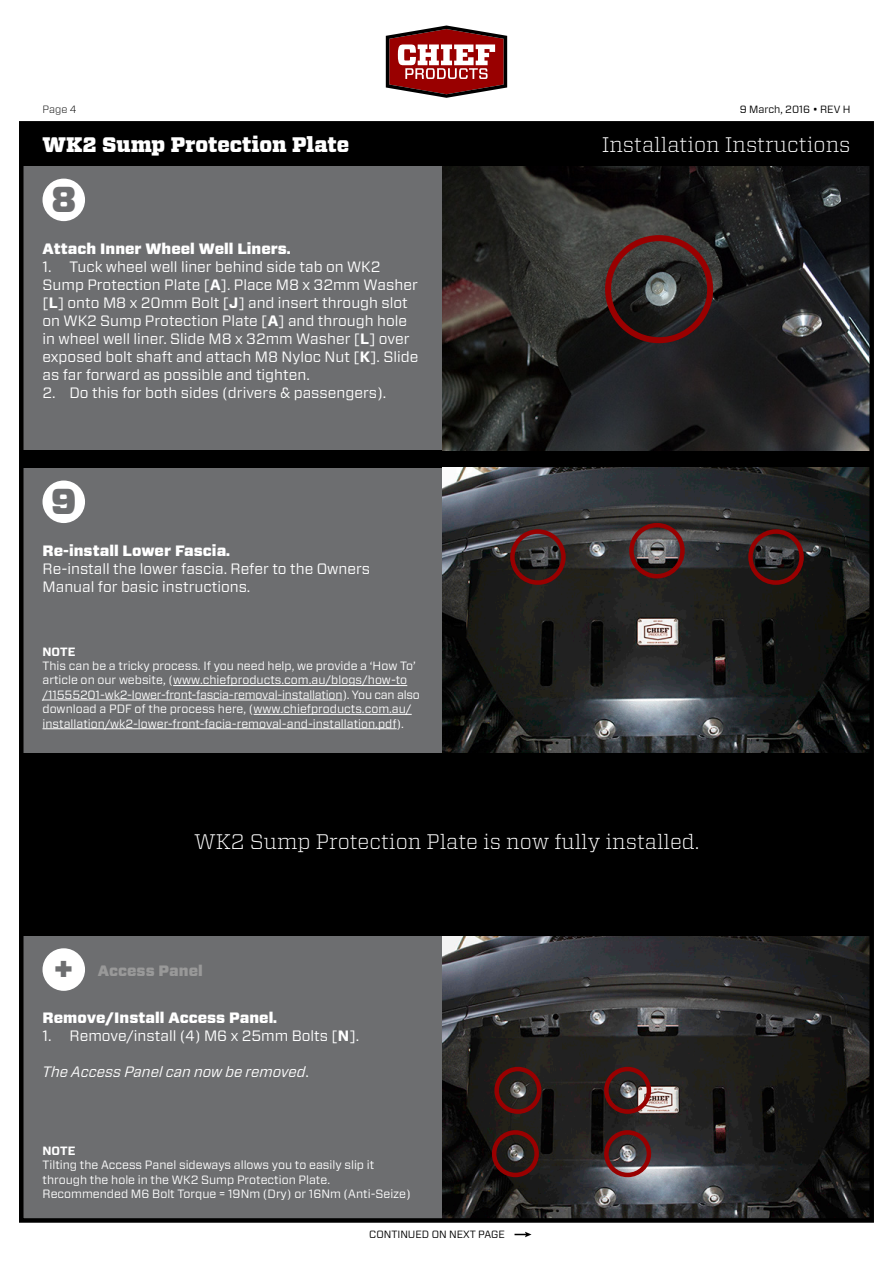
<style>
.page{position:relative;width:893px;height:1263px;background:#fff}
.page>*{position:absolute;margin:0;border:0;box-sizing:border-box;transform-origin:0 0}
.t1{font:900 36px "Forza";color:#6d6e70}
.t2{font:300 21px "Vitesse";color:#fff}
.t3{font:900 21px "Vitesse";color:#fff}
.t4{font:15px/18px "Forza";color:#fff}
.t5{font:900 15px "Forza";color:#fff}
.t6{font:italic 15px "Forza";color:#fff}
.t7{font:900 15px "Forza";color:#999}
.t8{font:12px/14.4px "Forza";color:#fff}
.t9{font:700 12px "Forza";color:#fff}
.t10{font:10.5px "Forza";color:#000}
.t11{font:300 10.5px "Forza";color:#000}
.s1{font-weight:700}
.s2{font-style:normal}
</style>
<div class="page">
<img style="left:442px;top:935px;width:427px;height:283px">
<div style="left:21px;top:166px;width:421px;height:285px;background:#6d6e70"></div>
<div style="left:21px;top:468px;width:421px;height:285px;background:#6d6e70"></div>
<div style="left:21px;top:451px;width:851px;height:17px;background:#000"></div>
<div style="left:21px;top:753px;width:851px;height:182px;background:#000"></div>
<img style="left:442px;top:468px;width:427px;height:285px">
<img style="left:442px;top:166px;width:427px;height:285px">
<div style="left:605px;top:235px;width:108px;height:108px;border:6px solid #900;border-radius:50%"></div>
<div style="left:510px;top:529px;width:56px;height:56px;border:4px solid #900;border-radius:50%"></div>
<div style="left:629px;top:523px;width:56px;height:55px;border:4px solid #900;border-radius:50%"></div>
<div style="left:748px;top:529px;width:56px;height:56px;border:4px solid #900;border-radius:50%"></div>
<div style="left:43px;top:179px;width:42px;height:42px;background:#fff;border-radius:50%"></div>
<div style="left:43px;top:480px;width:42px;height:43px;background:#fff;border-radius:50%"></div>
<hr style="left:173px;top:685px;width:234px;height:1px;background:#fff">
<hr style="left:43px;top:700px;width:299px;height:1px;background:#fff">
<hr style="left:254px;top:714px;width:158px;height:1px;background:#fff">
<hr style="left:43px;top:728px;width:354px;height:1px;background:#fff">
<div style="left:21px;top:935px;width:421px;height:285px;background:#6d6e70"></div>
<div style="left:43px;top:948px;width:42px;height:43px;background:#fff;border-radius:50%"></div>
<div style="left:494px;top:1067px;width:47px;height:47px;border:4px solid #900;border-radius:50%"></div>
<div style="left:492px;top:1130px;width:47px;height:47px;border:4px solid #900;border-radius:50%"></div>
<div style="left:604px;top:1067px;width:47px;height:47px;border:4px solid #900;border-radius:50%"></div>
<div style="left:604px;top:1130px;width:47px;height:47px;border:4px solid #900;border-radius:50%"></div>
<svg style="left:514px;top:1232px;width:17px;height:5px"></svg>
<div style="left:21px;top:123px;width:851px;height:43px;background:#000"></div>
<svg style="left:386px;top:26px;width:121px;height:72px"></svg>
<div style="left:19px;top:121px;width:855px;height:1102px;border:4px solid #000"></div>
<p class="t11" style="left:43px;top:102px;width:36px">Page 4</p>
<p class="t10" style="left:740px;top:102px;width:112px">9 March, 2016 • REV H</p>
<h2 class="t3" style="left:43px;top:130px;width:308px">WK2 Sump Protection Plate</h2>
<h2 class="t2" style="left:602px;top:130px;width:250px">Installation Instructions</h2>
<h1 class="t1" style="left:51px;top:175px;width:26px">8</h1>
<p class="t5" style="left:43px;top:238px;width:250px">Attach Inner Wheel Well Liners.</p>
<p class="t4" style="left:43px;top:257px;width:377px">1. Tuck wheel well liner behind side tab on WK2<br>Sump Protection Plate [<span class="s1">A</span>]. Place M8 x 32mm Washer [<span class="s1">L</span>] onto M8 x 20mm Bolt [<span class="s1">J</span>] and insert through slot on WK2 Sump Protection Plate [<span class="s1">A</span>] and through hole in wheel well liner. Slide M8 x 32mm Washer [<span class="s1">L</span>] over exposed bolt shaft and attach M8 Nyloc Nut [<span class="s1">K</span>]. Slide as far forward as possible and tighten.</p>
<p class="t4" style="left:43px;top:383px;width:345px">2. Do this for both sides (drivers &amp; passengers).</p>
<h1 class="t1" style="left:51px;top:477px;width:27px">9</h1>
<p class="t5" style="left:43px;top:540px;width:189px">Re-install Lower Fascia.</p>
<p class="t4" style="left:43px;top:559px;width:329px">Re-install the lower fascia. Refer to the Owners<br>Manual for basic instructions.</p>
<p class="t9" style="left:43px;top:643px;width:34px">NOTE</p>
<p class="t8" style="left:43px;top:658px;width:379px">This can be a tricky process. If you need help, we provide a ‘How To’ article on our website, (www.chiefproducts.com.au/blogs/how-to /11555201-wk2-lower-front-fascia-removal-installation). You can also download a PDF of the process here, (www.chiefproducts.com.au/ installation/wk2-lower-front-facia-removal-and-installation.pdf).</p>
<h2 class="t2" style="left:194px;top:827px;width:506px">WK2 Sump Protection Plate is now fully installed.</h2>
<h1 class="t1" style="left:54px;top:945px;width:20px">+</h1>
<p class="t5" style="left:43px;top:1008px;width:236px">Remove/Install Access Panel.</p>
<p class="t4" style="left:43px;top:1027px;width:318px">1. Remove/install (4) M6 x 25mm Bolts [<span class="s1">N</span>].</p>
<p class="t6" style="left:43px;top:1062px;width:268px">The Access Panel can now be removed<span class="s2">.</span></p>
<p class="t7" style="left:98px;top:960px;width:106px">Access Panel</p>
<p class="t9" style="left:43px;top:1142px;width:34px">NOTE</p>
<p class="t8" style="left:43px;top:1158px;width:370px">Tilting the Access Panel sideways allows you to easily slip it through the hole in the WK2 Sump Protection Plate.<br>Recommended M6 Bolt Torque = 19Nm (Dry) or 16Nm (Anti-Seize)</p>
<p class="t10" style="left:369px;top:1227px;width:137px">CONTINUED ON NEXT PAGE</p>
</div>
